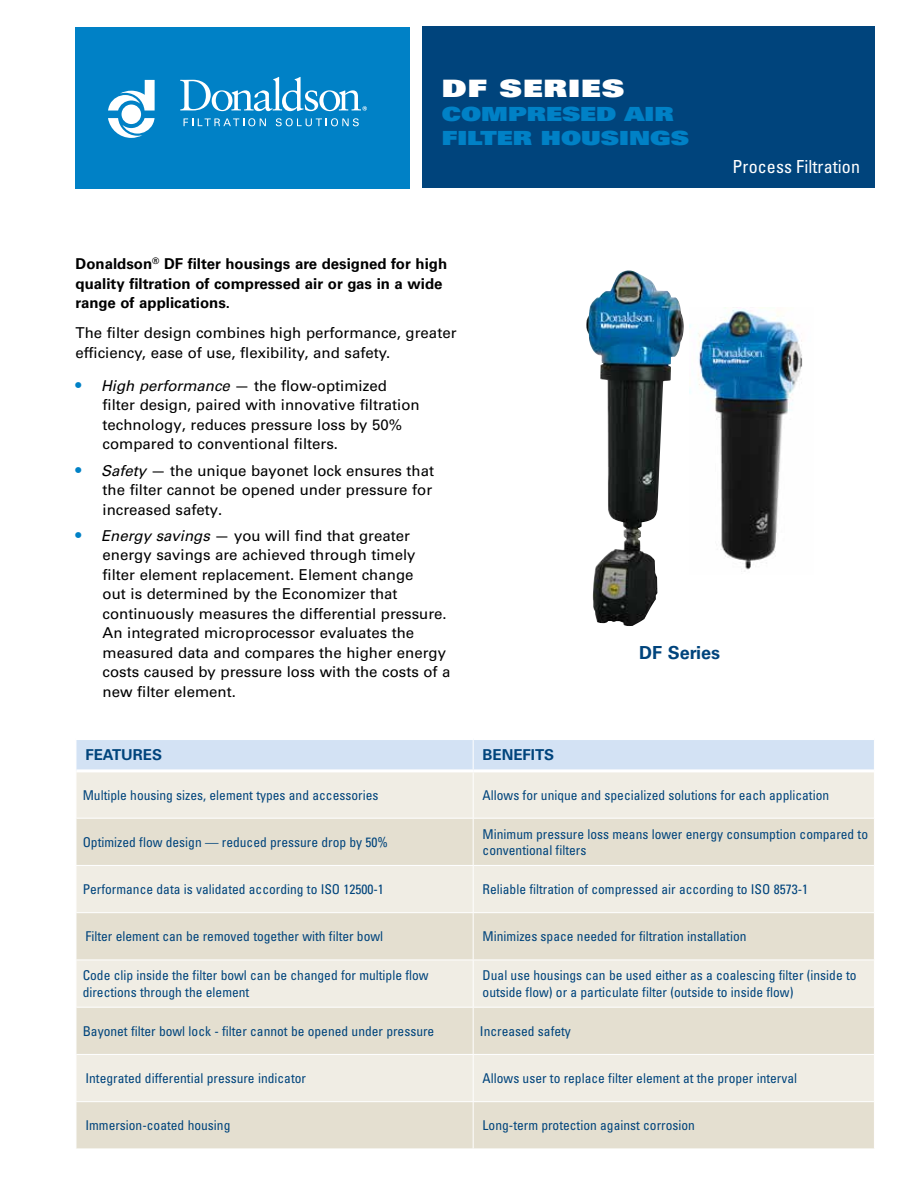
<style>
.page{position:relative;width:918px;height:1188px;background:#fff}
.page>*{position:absolute;margin:0;border:0;box-sizing:border-box;transform-origin:0 0}
.t1{font:24px "Univers LT Std X Black";letter-spacing:.03em;color:#fff;scale:1.3 1}
.t2{font:19.5px/24px "Univers LT Std X Black";color:#0081c6;scale:1.3 1}
.t3{font:condensed 18px "Univers LT Std";letter-spacing:.005em;color:#fff}
.t4{font:700 18px "Univers LT Std";color:#00447c}
.t5{font:15px/19.5px "Univers LT Std";color:#000}
.t6{font:700 15px/19.5px "Univers LT Std";color:#000}
.t7{font:700 15px "Univers LT Std";color:#00447c}
.t8{font:condensed 13.5px/16.2px "Univers LT Std";color:#00447c}
.s1{font-weight:700;font-size:16.5px;color:#0081c6}
.s2{font-style:italic}
</style>
<div class="page">
<div style="left:75px;top:27px;width:335px;height:162px;background:#0081c6"></div>
<svg style="left:184px;top:118px;width:82px;height:8px"></svg>
<svg style="left:276px;top:118px;width:83px;height:8px"></svg>
<svg style="left:108px;top:80px;width:47px;height:58px"></svg>
<svg style="left:180px;top:77px;width:187px;height:34px"></svg>
<div style="left:422px;top:26px;width:452px;height:162px;background:#00447c"></div>
<img style="left:586px;top:270px;width:98px;height:356px">
<img style="left:690px;top:309px;width:113px;height:263px">
<div style="left:77px;top:772px;width:797px;height:46px;background:#f0ede4"></div>
<svg style="left:77px;top:819px;width:797px;height:330px;background:#e9e5d8"></svg>
<div style="left:76px;top:740px;width:798px;height:29px;background:#d3e2f4"></div>
<hr style="left:473px;top:819px;width:1px;height:46px;background:#fff">
<hr style="left:76px;top:865px;width:397px;height:1px;background:#fff">
<hr style="left:76px;top:960px;width:397px;height:1px;background:#fff">
<hr style="left:76px;top:1101px;width:397px;height:1px;background:#fff">
<hr style="left:473px;top:772px;width:1px;height:46px;background:#fff">
<hr style="left:473px;top:866px;width:1px;height:46px;background:#fff">
<hr style="left:473px;top:913px;width:1px;height:47px;background:#fff">
<hr style="left:473px;top:960px;width:1px;height:47px;background:#fff">
<hr style="left:473px;top:1008px;width:1px;height:46px;background:#fff">
<hr style="left:473px;top:1055px;width:1px;height:46px;background:#fff">
<hr style="left:473px;top:1102px;width:1px;height:47px;background:#fff">
<hr style="left:473px;top:865px;width:402px;height:1px;background:#fff">
<hr style="left:473px;top:960px;width:402px;height:1px;background:#fff">
<hr style="left:473px;top:1101px;width:402px;height:1px;background:#fff">
<hr style="left:76px;top:912px;width:397px;height:1px;background:#fff">
<hr style="left:76px;top:1007px;width:397px;height:1px;background:#fff">
<hr style="left:76px;top:1054px;width:397px;height:1px;background:#fff">
<hr style="left:473px;top:912px;width:401px;height:1px;background:#fff">
<hr style="left:473px;top:1007px;width:401px;height:1px;background:#fff">
<hr style="left:473px;top:1054px;width:401px;height:1px;background:#fff">
<h1 class="t1" style="left:442px;top:73px;width:142px">DF SERIES</h1>
<h2 class="t2" style="left:442px;top:102px;width:192px">COMPRESED AIR<br>FILTER HOUSINGS</h2>
<p class="t6" style="left:76px;top:254px;width:373px">Donaldson<sup>®</sup> DF filter housings are designed for high quality filtration of compressed air or gas in a wide range of applications.</p>
<p class="t5" style="left:76px;top:323px;width:382px">The filter design combines high performance, greater efficiency, ease of use, flexibility, and safety.</p>
<p class="t5" style="left:103px;top:376px;width:319px;text-indent:-27px"><span class="s1">•</span> <span class="s2">High performance</span> — the flow-optimized filter design, paired with innovative filtration technology, reduces pressure loss by 50% compared to conventional filters.</p>
<p class="t5" style="left:103px;top:461px;width:333px;text-indent:-27px"><span class="s1">•</span> <span class="s2">Safety</span> — the unique bayonet lock ensures that the filter cannot be opened under pressure for increased safety.</p>
<p class="t5" style="left:103px;top:526px;width:349px;text-indent:-27px"><span class="s1">•</span> <span class="s2">Energy savings</span> — you will find that greater energy savings are achieved through timely filter element replacement. Element change<br>out is determined by the Economizer that continuously measures the differential pressure.<br>An integrated microprocessor evaluates the measured data and compares the higher energy costs caused by pressure loss with the costs of a new filter element.</p>
<h3 class="t3" style="left:596px;top:155px;width:265px">Compressed Air &amp; Process Filtration</h3>
<h3 class="t4" style="left:639px;top:642px;width:82px">DF Series</h3>
<p class="t7" style="left:85px;top:746px;width:78px">FEATURES</p>
<p class="t7" style="left:483px;top:746px;width:73px">BENEFITS</p>
<p class="t8" style="left:83px;top:787px;width:297px">Multiple housing sizes, element types and accessories</p>
<p class="t8" style="left:483px;top:787px;width:348px">Allows for unique and specialized solutions for each application</p>
<p class="t8" style="left:83px;top:834px;width:307px">Optimized flow design — reduced pressure drop by 50%</p>
<p class="t8" style="left:483px;top:826px;width:387px">Minimum pressure loss means lower energy consumption compared to conventional filters</p>
<p class="t8" style="left:83px;top:881px;width:303px">Performance data is validated according to ISO 12500-1</p>
<p class="t8" style="left:483px;top:881px;width:327px">Reliable filtration of compressed air according to ISO 8573-1</p>
<p class="t8" style="left:85px;top:928px;width:299px">Filter element can be removed together with filter bowl</p>
<p class="t8" style="left:483px;top:928px;width:265px">Minimizes space needed for filtration installation</p>
<p class="t8" style="left:83px;top:967px;width:347px">Code clip inside the filter bowl can be changed for multiple flow directions through the element</p>
<p class="t8" style="left:483px;top:967px;width:375px">Dual use housings can be used either as a coalescing filter (inside to outside flow) or a particulate filter (outside to inside flow)</p>
<p class="t8" style="left:83px;top:1023px;width:353px">Bayonet filter bowl lock - filter cannot be opened under pressure</p>
<p class="t8" style="left:480px;top:1023px;width:93px">Increased safety</p>
<p class="t8" style="left:85px;top:1070px;width:222px">Integrated differential pressure indicator</p>
<p class="t8" style="left:483px;top:1070px;width:316px">Allows user to replace filter element at the proper interval</p>
<p class="t8" style="left:85px;top:1117px;width:147px">Immersion-coated housing</p>
<p class="t8" style="left:483px;top:1117px;width:214px">Long-term protection against corrosion</p>
</div>
